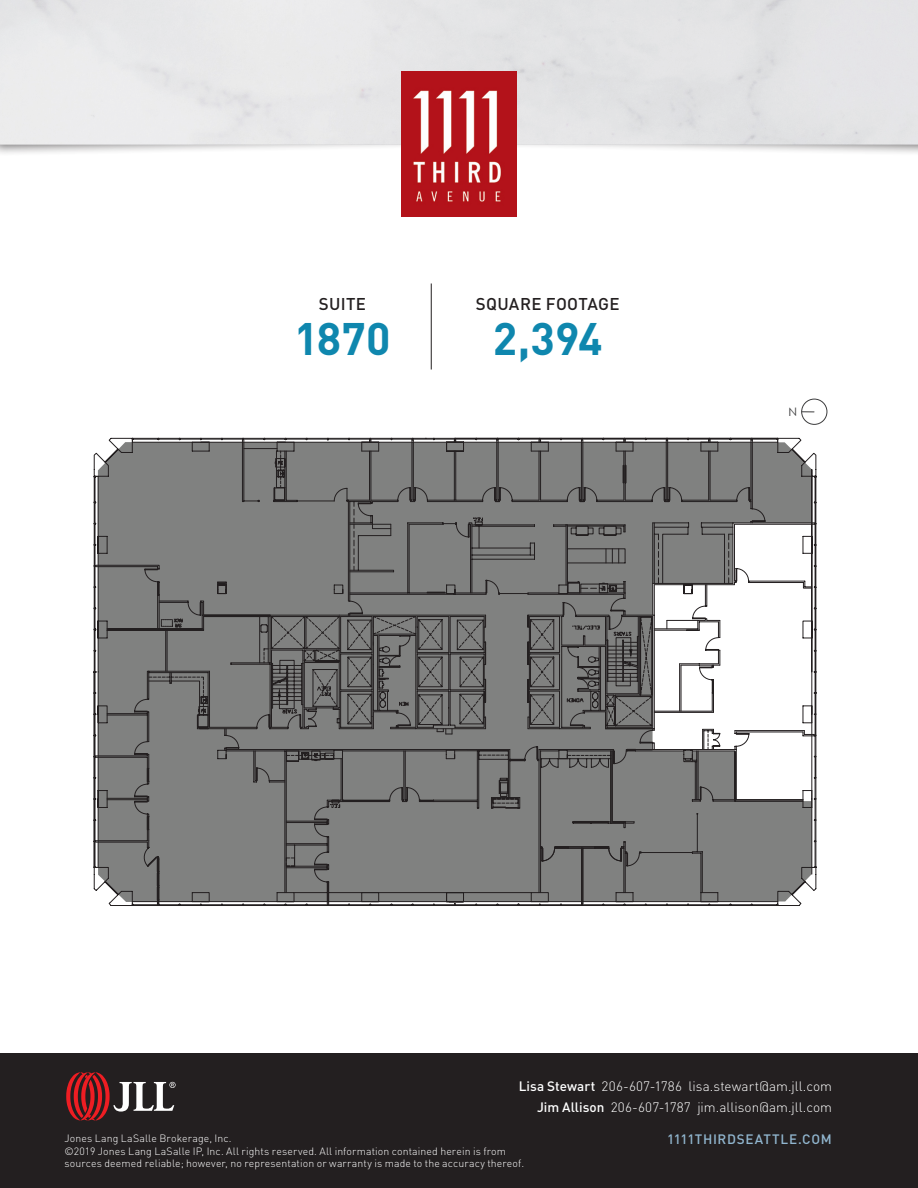
<style>
.page{position:relative;width:918px;height:1188px;background:#fff}
.page>*{position:absolute;margin:0;border:0;box-sizing:border-box;transform-origin:0 0}
.t1{font:700 45px "DINOT";color:#0f87ae}
.t2{font:500 16.8px "DIN Pro";letter-spacing:.015em;color:#231f20}
.t3{font:300 13.5px/21px "DIN Pro";letter-spacing:.005em;color:#fff;text-align:right}
.t4{font:500 13.5px "DIN Pro";letter-spacing:.05em;color:#91b6cf}
.t5{font:11.7px "Century Gothic";color:#3c3c3d}
.t6{font:300 10.5px/12.6px "DIN Pro";letter-spacing:.015em;color:#fff}
.s1{font-weight:500}
</style>
<div class="page">
<div style="left:0;top:0;width:918px;height:156px;background:#231f20;opacity:.6"></div>
<div style="left:0;top:1053px;width:918px;height:135px;background:#231f20"></div>
<svg style="left:66px;top:1072px;width:110px;height:48px"></svg>
<div style="left:0;top:0;width:918px;height:144px;background:#e5e5e7"></div>
<img style="left:402px;top:71px;width:114px;height:146px">
<hr style="left:431px;top:284px;width:1px;height:86px;background:#231f20">
<svg style="left:95px;top:523px;width:48px;height:370px;background:#7c7d7c"></svg>
<svg style="left:143px;top:439px;width:672px;height:464px"></svg>
<svg style="left:655px;top:439px;width:110px;height:26px;background:#7d7e7d"></svg>
<svg style="left:148px;top:465px;width:655px;height:439px"></svg>
<svg style="left:244px;top:734px;width:365px;height:170px;background:#797a79"></svg>
<svg style="left:159px;top:439px;width:496px;height:295px;background:#747474"></svg>
<div style="left:801px;top:399px;width:26px;height:26px;border:1px solid #3c3c3d;border-radius:50%"></div>
<svg style="left:802px;top:411px;width:12px;height:1px"></svg>
<p class="t2" style="left:319px;top:293px;width:49px">SUITE</p>
<p class="t1" style="left:294px;top:304px;width:98px">1870</p>
<p class="t2" style="left:476px;top:293px;width:145px">SQUARE FOOTAGE</p>
<p class="t1" style="left:493px;top:304px;width:111px">2,394</p>
<p class="t5" style="left:788px;top:404px;width:10px">N</p>
<p class="t3" style="left:519px;top:1075px;width:315px"><span class="s1">Lisa Stewart</span> 206-607-1786 lisa.stewart@am.jll.com<br><span class="s1">Jim Allison</span> 206-607-1787 jim.allison@am.jll.com</p>
<p class="t4" style="left:667px;top:1130px;width:166px">1111THIRDSEATTLE.COM</p>
<p class="t6" style="left:64px;top:1132px;width:461px">Jones Lang LaSalle Brokerage, Inc.<br>©2019 Jones Lang LaSalle IP, Inc. All rights reserved. All information contained herein is from sources deemed reliable; however, no representation or warranty is made to the accuracy thereof.</p>
</div>
